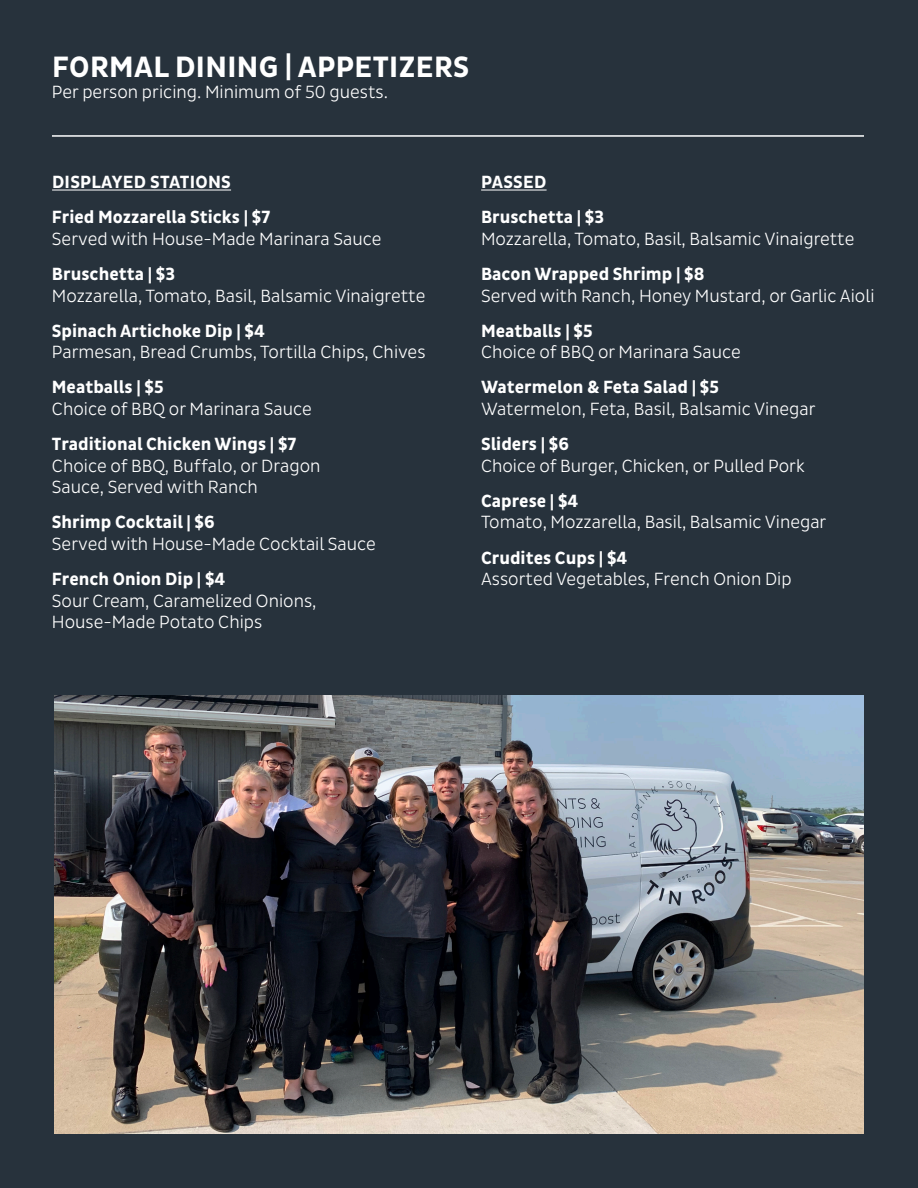
<style>
.page{position:relative;width:918px;height:1188px;background:#27323c}
.page>*{position:absolute;margin:0;border:0;box-sizing:border-box;transform-origin:0 0}
.t1{font:700 30px "Pluto Sans Cond";letter-spacing:.015em;color:#fff}
.t2{font:300 18px/21.6px "Pluto Sans Cond";color:#fff}
.t3{font:700 18px "Pluto Sans Cond";letter-spacing:.015em;color:#fff}
.s1{font-weight:700}
</style>
<div class="page">
<hr style="left:52px;top:190px;width:179px;height:1px;background:#fff">
<hr style="left:481px;top:190px;width:66px;height:1px;background:#fff">
<hr style="left:52px;top:135px;width:812px;height:2px;background:#fff">
<img style="left:54px;top:696px;width:810px;height:438px">
<p class="t1" style="left:52px;top:49px;width:419px">FORMAL DINING | APPETIZERS</p>
<p class="t2" style="left:52px;top:81px;width:337px">Per person pricing. Minimum of 50 guests.</p>
<p class="t3" style="left:52px;top:172px;width:180px">DISPLAYED STATIONS</p>
<p class="t2" style="left:52px;top:207px;width:331px"><span class="s1">Fried Mozzarella Sticks | $7<br></span>Served with House-Made Marinara Sauce</p>
<p class="t2" style="left:52px;top:263px;width:375px"><span class="s1">Bruschetta | $3<br></span>Mozzarella, Tomato, Basil, Balsamic Vinaigrette</p>
<p class="t2" style="left:52px;top:320px;width:375px"><span class="s1">Spinach Artichoke Dip | $4<br></span>Parmesan, Bread Crumbs, Tortilla Chips, Chives</p>
<p class="t2" style="left:52px;top:377px;width:261px"><span class="s1">Meatballs | $5<br></span>Choice of BBQ or Marinara Sauce</p>
<p class="t2" style="left:52px;top:433px;width:270px"><span class="s1">Traditional Chicken Wings | $7<br></span>Choice of BBQ, Buffalo, or Dragon<br>Sauce, Served with Ranch</p>
<p class="t2" style="left:52px;top:512px;width:325px"><span class="s1">Shrimp Cocktail | $6<br></span>Served with House-Made Cocktail Sauce</p>
<p class="t2" style="left:52px;top:568px;width:266px"><span class="s1">French Onion Dip | $4<br></span>Sour Cream, Caramelized Onions,<br>House-Made Potato Chips</p>
<p class="t3" style="left:481px;top:172px;width:67px">PASSED</p>
<p class="t2" style="left:481px;top:207px;width:375px"><span class="s1">Bruschetta | $3<br></span>Mozzarella, Tomato, Basil, Balsamic Vinaigrette</p>
<p class="t2" style="left:481px;top:263px;width:395px"><span class="s1">Bacon Wrapped Shrimp | $8<br></span>Served with Ranch, Honey Mustard, or Garlic Aioli</p>
<p class="t2" style="left:481px;top:320px;width:261px"><span class="s1">Meatballs | $5<br></span>Choice of BBQ or Marinara Sauce</p>
<p class="t2" style="left:481px;top:377px;width:336px"><span class="s1">Watermelon &amp; Feta Salad | $5<br></span>Watermelon, Feta, Basil, Balsamic Vinegar</p>
<p class="t2" style="left:481px;top:433px;width:325px"><span class="s1">Sliders | $6<br></span>Choice of Burger, Chicken, or Pulled Pork</p>
<p class="t2" style="left:481px;top:490px;width:347px"><span class="s1">Caprese | $4<br></span>Tomato, Mozzarella, Basil, Balsamic Vinegar</p>
<p class="t2" style="left:481px;top:547px;width:312px"><span class="s1">Crudites Cups | $4<br></span>Assorted Vegetables, French Onion Dip</p>
</div>
